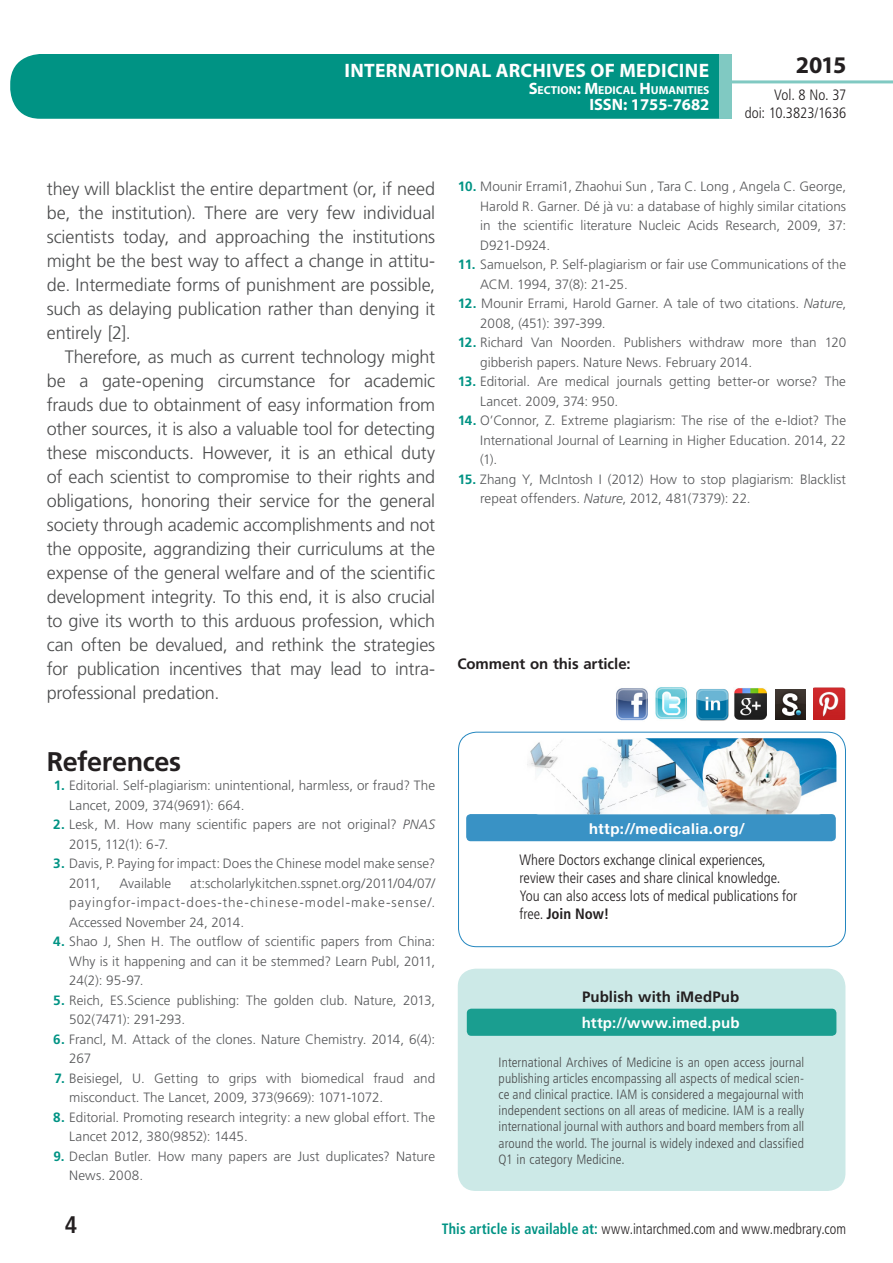
<style>
.page{position:relative;width:893px;height:1263px;background:#fff}
.page>*{position:absolute;margin:0;border:0;box-sizing:border-box;transform-origin:0 0}
.t1{font:700 27px "Frutiger LT Std";letter-spacing:-.015em;color:#231f20}
.t2{font:700 24px "Myriad Pro";color:#231f20}
.t3{font:700 condensed 24px "Frutiger LT Std";color:#231f20}
.t4{font:700 19.5px "Myriad Pro";letter-spacing:.015em;color:#fff}
.t5{font:300 18px/24px "Frutiger LT Std";letter-spacing:-.01em;color:#4b4c4d;text-align:justify}
.t6{font:700 16.5px "Myriad Pro";color:#fff}
.t7{font:300 condensed 15px/18px "Frutiger LT Std";color:#231f20;text-align:right}
.t8{font:300 condensed 15px "Frutiger LT Std";color:#231f20;scale:.94 1}
.t9{font:700 15px "Frutiger LT Std";color:#231f20}
.t10{font:700 15px "Helvetica Neue LT Std";letter-spacing:.035em;color:#fff}
.t11{font:700 15px "Frutiger LT Std";letter-spacing:.01em;color:#fff}
.t12{font:300 13.5px/19.5px "Frutiger LT Std";color:#57585a}
.t13{font:300 condensed 13.5px/16.2px "Frutiger LT Std";letter-spacing:.01em;color:#4b4c4d;text-align:justify}
.t14{font:700 11.55px "Myriad Pro";color:#fff}
.s1{font-size:16.5px}
.s2{font-weight:700;color:#009384}
.s3{font-style:italic}
.s4{font-weight:700}
</style>
<div class="page">
<div style="left:10px;top:54px;width:775px;height:65px;background:#009384;border-radius:30px"></div>
<div style="left:732px;top:0;width:161px;height:157px;background:#fff"></div>
<hr style="left:730px;top:80px;width:163px;height:3px;background:#80c9c2">
<div style="left:719px;top:54px;width:13px;height:65px;background:#80c9c2"></div>
<div style="left:458px;top:732px;width:388px;height:215px;border:1px solid #2386bf;border-radius:18px"></div>
<div style="left:466px;top:814px;width:370px;height:27px;background:#3992c5;border-radius:4px"></div>
<img style="left:527px;top:738px;width:309px;height:76px">
<div style="left:458px;top:969px;width:387px;height:222px;background:#cce9e7;border-radius:18px"></div>
<div style="left:467px;top:1009px;width:369px;height:27px;background:#1a9e90;border-radius:4px"></div>
<img style="left:616px;top:688px;width:32px;height:33px">
<img style="left:655px;top:687px;width:32px;height:33px">
<img style="left:696px;top:689px;width:33px;height:32px">
<img style="left:734px;top:688px;width:32px;height:31px">
<img style="left:776px;top:689px;width:30px;height:30px">
<img style="left:813px;top:687px;width:33px;height:33px">
<h3 class="t4" style="left:344px;top:58px;width:366px">INTERNATIONAL ARCHIVES OF MEDICINE</h3>
<p class="t14" style="left:529px;top:82px;width:181px"><span class="s1">S</span>ECTION<span class="s1">: M</span>EDICAL <span class="s1">H</span>UMANITIES</p>
<p class="t6" style="left:589px;top:94px;width:122px">ISSN : 1755-7682</p>
<h2 class="t2" style="left:796px;top:49px;width:52px">2015</h2>
<p class="t7" style="left:745px;top:86px;width:103px">Vol. 8 No. 37<br>doi: 10.3823/1636</p>
<p class="t5" style="left:47px;top:177px;width:390px">they will blacklist the entire department (or, if need be, the institution). There are very few individual scientists today, and approaching the institutions might be the best way to affect a change in attitu&shy;de. Intermediate forms of punishment are possible, such as delaying publication rather than denying it entirely [2].</p>
<p class="t5" style="left:47px;top:345px;width:390px;text-indent:18px">Therefore, as much as current technology might be a gate-opening circumstance for academic frauds due to obtainment of easy information from other sources, it is also a valuable tool for detecting these misconducts. However, it is an ethical duty of each scientist to compromise to their rights and obligations, honoring their service for the general society through academic accomplishments and not the opposite, aggrandizing their curriculums at the expense of the general welfare and of the scientific development integrity. To this end, it is also crucial to give its worth to this arduous profession, which can often be devalued, and rethink the strategies for publication incentives that may lead to intra&shy;professional predation.</p>
<h1 class="t1" style="left:47px;top:746px;width:136px">References</h1>
<p class="t12" style="left:69px;top:776px;width:367px;text-indent:-16px"><span class="s2">1.</span> Editorial. Self-plagiarism: unintentional, harmless, or fraud? The<br>Lancet, 2009, 374(9691): 664.</p>
<p class="t12" style="left:69px;top:815px;width:367px;text-indent:-16px"><span class="s2">2.</span> Lesk, M. How many scientific papers are not original? <span class="s3">PNAS<br></span>2015, 112(1): 6-7.</p>
<p class="t12" style="left:69px;top:854px;width:367px;text-indent:-16px"><span class="s2">3.</span> Davis, P. Paying for impact: Does the Chinese model make sense?<br>2011,</p>
<p class="t12" style="left:69px;top:874px;width:367px;text-align:justify;text-indent:121px">at:scholarlykitchen.sspnet.org/2011/04/07/ payingfor-impact-does-the-chinese-model-make-sense/.<br>Accessed November 24, 2014.</p>
<p class="t12" style="left:69px;top:932px;width:367px;text-align:justify;text-indent:-16px"><span class="s2">4.</span> Shao J, Shen H. The outflow of scientific papers from China:<br>Why is it happening and can it be stemmed? Learn Publ, 2011, 24(2): 95-97.</p>
<p class="t12" style="left:69px;top:991px;width:367px;text-indent:-16px"><span class="s2">5.</span> Reich, ES.Science publishing: The golden club. Nature, 2013,<br>502(7471): 291-293.</p>
<p class="t12" style="left:69px;top:1030px;width:367px;text-indent:-16px"><span class="s2">6.</span> Francl, M. Attack of the clones. Nature Chemistry. 2014, 6(4):<br>267</p>
<p class="t12" style="left:69px;top:1069px;width:367px;text-indent:-15px"><span class="s2">7.</span> Beisiegel, U. Getting to grips with biomedical fraud and misconduct. The Lancet, 2009, 373(9669): 1071-1072.</p>
<p class="t12" style="left:69px;top:1108px;width:367px;text-indent:-16px"><span class="s2">8.</span> Editorial. Promoting research integrity: a new global effort. The<br>Lancet 2012, 380(9852): 1445.</p>
<p class="t12" style="left:69px;top:1146px;width:367px;text-indent:-16px"><span class="s2">9.</span> Declan Butler. How many papers are Just duplicates? Nature<br>News. 2008.</p>
<p class="t12" style="left:119px;top:874px;width:53px">Available</p>
<p class="t12" style="left:480px;top:177px;width:367px;text-align:justify;text-indent:-23px"><span class="s2">10.</span> Mounir Errami1, Zhaohui Sun , Tara C. Long , Angela C. George, Harold R. Garner. Dé jà vu: a database of highly similar citations in the scientific literature Nucleic Acids Research, 2009, 37:<br>D921-D924.</p>
<p class="t12" style="left:480px;top:255px;width:367px;text-indent:-22px"><span class="s2">11.</span> Samuelson, P. Self-plagiarism or fair use Communications of the<br>ACM. 1994, 37(8): 21-25.</p>
<p class="t12" style="left:480px;top:294px;width:367px;text-indent:-23px"><span class="s2">12.</span> Mounir Errami, Harold Garner. A tale of two citations. <span class="s3">Nature</span>,<br>2008, (451): 397-399.</p>
<p class="t12" style="left:480px;top:333px;width:367px;text-indent:-23px"><span class="s2">12.</span> Richard Van Noorden. Publishers withdraw more than 120 gibberish papers. Nature News. February 2014.</p>
<p class="t12" style="left:480px;top:372px;width:367px;text-indent:-22px"><span class="s2">13.</span> Editorial. Are medical journals getting better-or worse? The<br>Lancet. 2009, 374: 950.</p>
<p class="t12" style="left:480px;top:411px;width:367px;text-align:justify;text-indent:-23px"><span class="s2">14.</span> O’Connor, Z. Extreme plagiarism: The rise of the e-Idiot? The International Journal of Learning in Higher Education. 2014, 22 (1).</p>
<p class="t12" style="left:480px;top:470px;width:367px;text-indent:-23px"><span class="s2">15.</span> Zhang Y, McIntosh I (2012) How to stop plagiarism: Blacklist repeat offenders. <span class="s3">Nature</span>, 2012, 481(7379): 22.</p>
<p class="t9" style="left:457px;top:655px;width:175px">Comment on this article:</p>
<p class="t10" style="left:589px;top:819px;width:157px">http://medicalia.org/</p>
<p class="t7" style="left:519px;top:851px;width:279px;text-align:left">Where Doctors exchange clinical experiences, review their cases and share clinical knowledge.<br>You can also access lots of medical publications for free. <span class="s4">Join Now!</span></p>
<p class="t9" style="left:582px;top:988px;width:159px">Publish with iMedPub</p>
<p class="t11" style="left:582px;top:1013px;width:159px">http://www.imed.pub</p>
<p class="t13" style="left:499px;top:1054px;width:307px">International Archives of Medicine is an open access journal publishing articles encompassing all aspects of medical scien&shy;ce and clinical practice. IAM is considered a megajournal with independent sections on all areas of medicine. IAM is a really international journal with authors and board members from all around the world. The journal is widely indexed and classified Q1 in category Medicine.</p>
<h2 class="t3" style="left:65px;top:1210px;width:14px">4</h2>
<p class="t8" style="left:442px;top:1220px;width:432px"><span class="s2">This article is available at:</span> www.intarchmed.com and www.medbrary.com</p>
</div>
